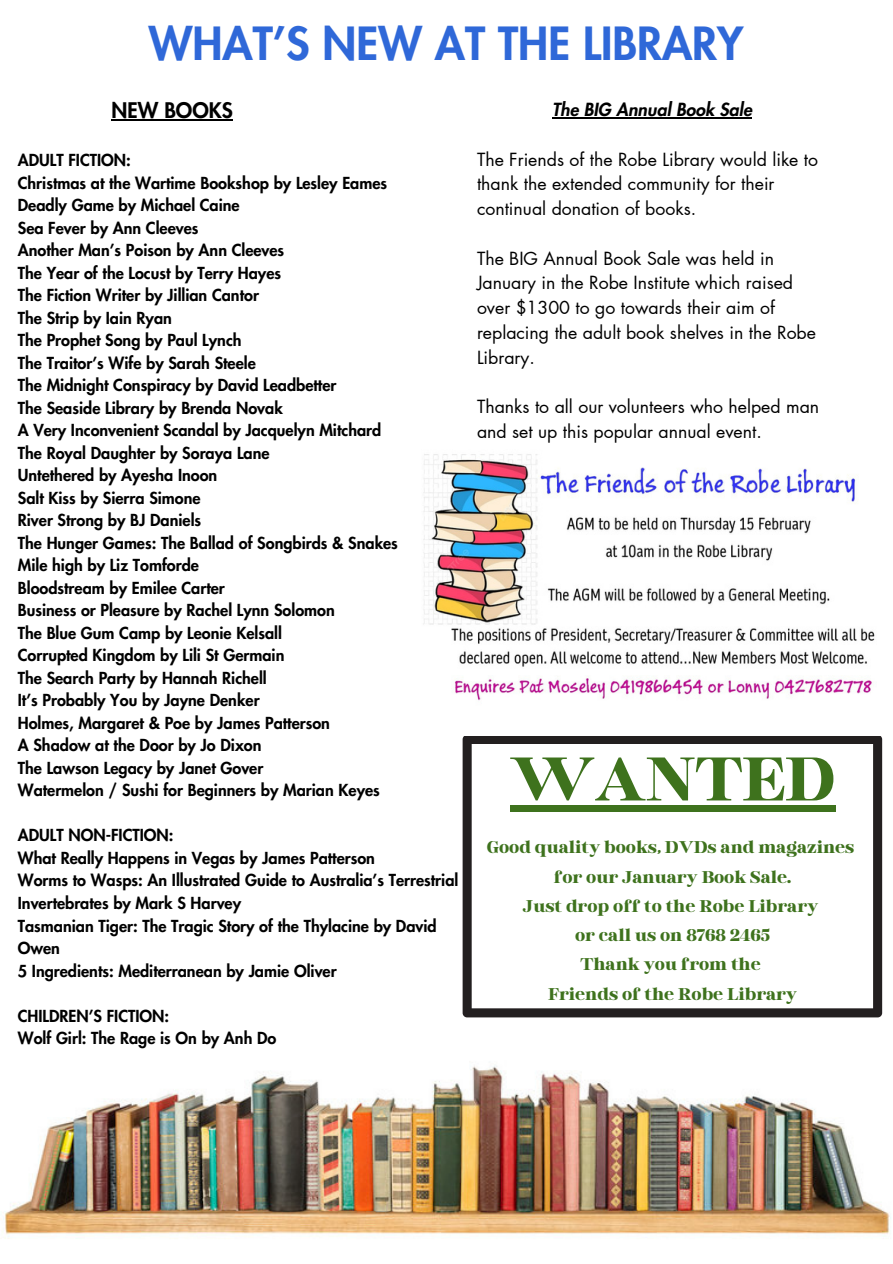
<style>
.page{position:relative;width:893px;height:1264px;background:#fff}
.page>*{position:absolute;margin:0;border:0;box-sizing:border-box;transform-origin:0 0}
.t1{font:700 75.9px "Binggo Wood Display";color:#3e721d}
.t2{font:800 44.7px "Futura LT Pro";color:#2f68d8}
.t3{font:700 21px/29.2px "Binggo Wood Display";color:#3e721d;text-align:center}
.t4{font:800 21px "Futura LT Pro";color:#000}
.t5{font:17.7px/24.8px "Futura LT Pro";color:#000}
.t6{font:italic 800 17.7px "Futura LT Pro";color:#000}
.t7{font:800 16.2px/22.5px "Futura LT Pro";color:#000}
</style>
<div class="page">
<img style="left:1px;top:1066px;width:890px;height:173px">
<svg style="left:462px;top:736px;width:420px;height:281px"></svg>
<img style="left:423px;top:454px;width:452px;height:247px">
<hr style="left:111px;top:119px;width:122px;height:1px;background:#000">
<div style="left:510px;top:805px;width:325px;height:6px;background:#3e721d"></div>
<hr style="left:552px;top:117px;width:200px;height:1px;background:#000">
<h2 class="t2" style="left:149px;top:24px;width:596px">WHAT’S NEW AT THE LIBRARY</h2>
<p class="t6" style="left:552px;top:101px;width:201px">The BIG Annual Book Sale</p>
<p class="t5" style="left:477px;top:147px;width:342px">The Friends of the Robe Library would like to thank the extended community for their continual donation of books.</p>
<p class="t5" style="left:477px;top:246px;width:340px">The BIG Annual Book Sale was held in January in the Robe Institute which raised over $1300 to go towards their aim of replacing the adult book shelves in the Robe Library.</p>
<p class="t5" style="left:477px;top:395px;width:344px">Thanks to all our volunteers who helped man and set up this popular annual event.</p>
<p class="t4" style="left:111px;top:101px;width:123px">NEW BOOKS</p>
<p class="t7" style="left:18px;top:150px;width:381px">ADULT FICTION:<br>Christmas at the Wartime Bookshop by Lesley Eames Deadly Game by Michael Caine<br>Sea Fever by Ann Cleeves<br>Another Man’s Poison by Ann Cleeves<br>The Year of the Locust by Terry Hayes<br>The Fiction Writer by Jillian Cantor<br>The Strip by Iain Ryan<br>The Prophet Song by Paul Lynch<br>The Traitor’s Wife by Sarah Steele<br>The Midnight Conspiracy by David Leadbetter<br>The Seaside Library by Brenda Novak<br>A Very Inconvenient Scandal by Jacquelyn Mitchard The Royal Daughter by Soraya Lane<br>Untethered by Ayesha Inoon<br>Salt Kiss by Sierra Simone<br>River Strong by BJ Daniels<br>The Hunger Games: The Ballad of Songbirds &amp; Snakes Mile high by Liz Tomforde<br>Bloodstream by Emilee Carter<br>Business or Pleasure by Rachel Lynn Solomon<br>The Blue Gum Camp by Leonie Kelsall<br>Corrupted Kingdom by Lili St Germain<br>The Search Party by Hannah Richell<br>It’s Probably You by Jayne Denker<br>Holmes, Margaret &amp; Poe by James Patterson<br>A Shadow at the Door by Jo Dixon<br>The Lawson Legacy by Janet Gover<br>Watermelon / Sushi for Beginners by Marian Keyes</p>
<p class="t7" style="left:18px;top:825px;width:442px">ADULT NON-FICTION:<br>What Really Happens in Vegas by James Patterson<br>Worms to Wasps: An Illustrated Guide to Australia’s Terrestrial Invertebrates by Mark S Harvey<br>Tasmanian Tiger: The Tragic Story of the Thylacine by David Owen<br>5 Ingredients: Mediterranean by Jamie Oliver</p>
<p class="t7" style="left:18px;top:1005px;width:260px">CHILDREN’S FICTION:<br>Wolf Girl: The Rage is On by Anh Do</p>
<h1 class="t1" style="left:510px;top:740px;width:327px">WANTED</h1>
<p class="t3" style="left:487px;top:832px;width:369px">Good quality books, DVDs and magazines for our January Book Sale.<br>Just drop off to the Robe Library<br>or call us on 8768 2465<br>Thank you from the<br>Friends of the Robe Library</p>
</div>
